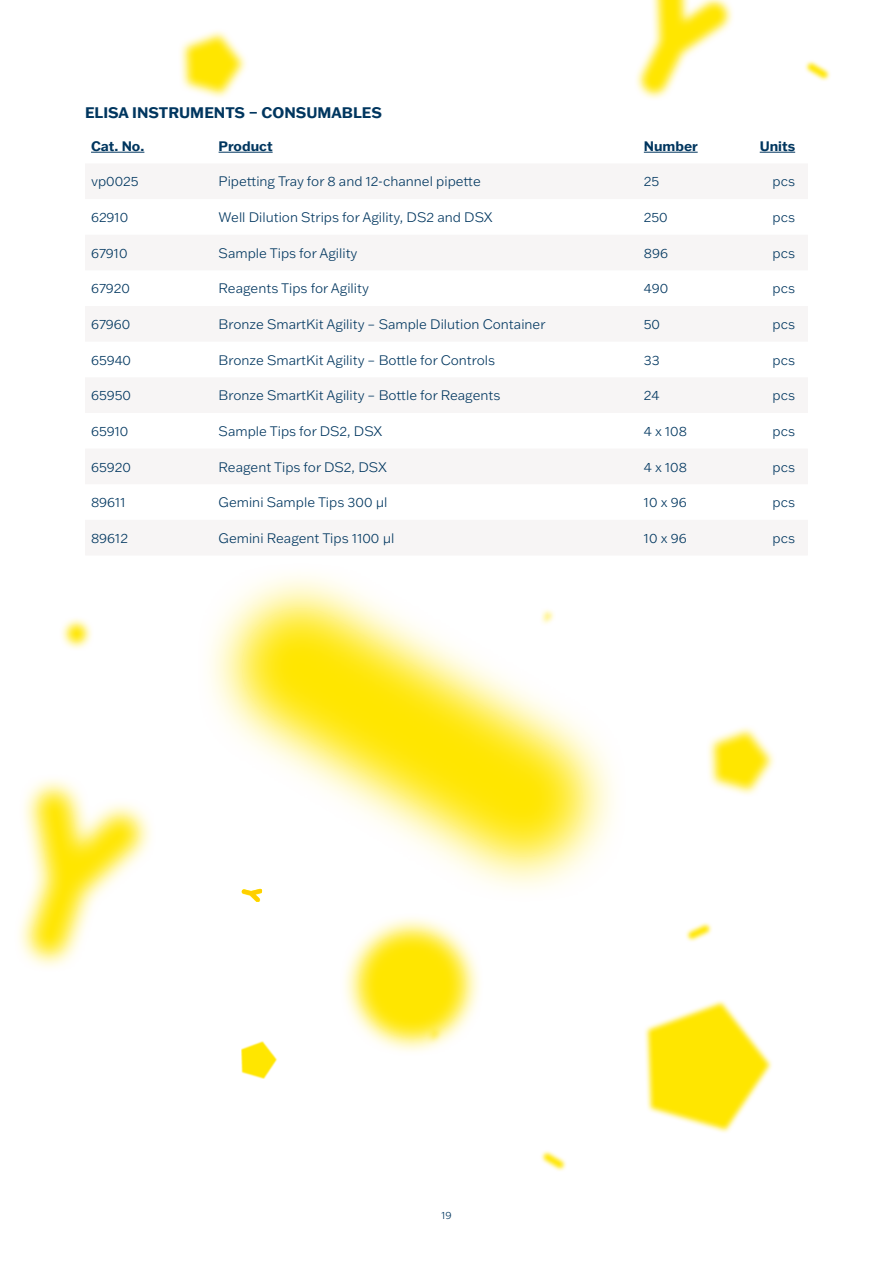
<style>
.page{position:relative;width:893px;height:1263px;background:#fff}
.page>*{position:absolute;margin:0;border:0;box-sizing:border-box;transform-origin:0 0}
.t1{font:700 15px "Franklin Gothic ATF";color:#00365f}
.t2{font:300 13.5px "Franklin Gothic ATF";color:#00365f}
.t3{font:700 13.5px "Franklin Gothic ATF";color:#00365f}
.t4{font:300 10.5px "Franklin Gothic ATF";color:#00365f}
</style>
<div class="page">
<svg style="left:541px;top:1151px;width:26px;height:20px"></svg>
<svg style="left:543px;top:1153px;width:20px;height:15px"></svg>
<svg style="left:636px;top:2px;width:97px;height:97px"></svg>
<svg style="left:640px;top:0;width:87px;height:94px"></svg>
<svg style="left:180px;top:31px;width:67px;height:67px"></svg>
<svg style="left:187px;top:36px;width:54px;height:56px;background:#ffed55"></svg>
<svg style="left:61px;top:618px;width:31px;height:31px"></svg>
<svg style="left:67px;top:624px;width:18px;height:18px"></svg>
<svg style="left:805px;top:61px;width:26px;height:20px"></svg>
<svg style="left:807px;top:63px;width:21px;height:15px"></svg>
<svg style="left:708px;top:727px;width:67px;height:68px"></svg>
<svg style="left:715px;top:732px;width:54px;height:56px;background:#ffed54"></svg>
<svg style="left:19px;top:779px;width:132px;height:188px"></svg>
<svg style="left:30px;top:790px;width:110px;height:166px"></svg>
<svg style="left:345px;top:917px;width:134px;height:135px"></svg>
<svg style="left:359px;top:932px;width:106px;height:106px;background:#ffe81d"></svg>
<svg style="left:241px;top:1041px;width:36px;height:38px"></svg>
<svg style="left:242px;top:1042px;width:34px;height:36px"></svg>
<svg style="left:685px;top:922px;width:27px;height:20px"></svg>
<svg style="left:688px;top:925px;width:21px;height:14px"></svg>
<svg style="left:644px;top:1000px;width:128px;height:133px"></svg>
<svg style="left:649px;top:1003px;width:120px;height:126px"></svg>
<svg style="left:209px;top:575px;width:405px;height:326px"></svg>
<svg style="left:234px;top:600px;width:357px;height:265px"></svg>
<hr style="left:91px;top:152px;width:53px;height:1px;background:#00365f">
<hr style="left:219px;top:152px;width:54px;height:1px;background:#00365f">
<hr style="left:644px;top:152px;width:54px;height:1px;background:#00365f">
<hr style="left:760px;top:152px;width:35px;height:1px;background:#00365f">
<p class="t1" style="left:85px;top:102px;width:298px">ELISA INSTRUMENTS – CONSUMABLES</p>
<p class="t3" style="left:91px;top:137px;width:55px">Cat. No.</p>
<p class="t3" style="left:219px;top:137px;width:56px">Product</p>
<p class="t3" style="left:644px;top:137px;width:56px">Number</p>
<p class="t3" style="left:760px;top:137px;width:37px">Units</p>
<p class="t2" style="left:91px;top:173px;width:49px">vp0025</p>
<p class="t2" style="left:219px;top:173px;width:264px">Pipetting Tray for 8 and 12-channel pipette</p>
<p class="t2" style="left:644px;top:173px;width:17px">25</p>
<p class="t2" style="left:773px;top:173px;width:24px">pcs</p>
<p class="t2" style="left:91px;top:208px;width:39px">62910</p>
<p class="t2" style="left:219px;top:208px;width:276px">Well Dilution Strips for Agility, DS2 and DSX</p>
<p class="t2" style="left:644px;top:208px;width:25px">250</p>
<p class="t2" style="left:773px;top:208px;width:24px">pcs</p>
<p class="t2" style="left:91px;top:244px;width:38px">67910</p>
<p class="t2" style="left:219px;top:244px;width:140px">Sample Tips for Agility</p>
<p class="t2" style="left:644px;top:244px;width:26px">896</p>
<p class="t2" style="left:773px;top:244px;width:24px">pcs</p>
<p class="t2" style="left:91px;top:279px;width:40px">67920</p>
<p class="t2" style="left:219px;top:279px;width:152px">Reagents Tips for Agility</p>
<p class="t2" style="left:644px;top:279px;width:26px">490</p>
<p class="t2" style="left:773px;top:279px;width:24px">pcs</p>
<p class="t2" style="left:91px;top:315px;width:41px">67960</p>
<p class="t2" style="left:219px;top:315px;width:328px">Bronze SmartKit Agility – Sample Dilution Container</p>
<p class="t2" style="left:644px;top:315px;width:18px">50</p>
<p class="t2" style="left:773px;top:315px;width:24px">pcs</p>
<p class="t2" style="left:91px;top:351px;width:42px">65940</p>
<p class="t2" style="left:219px;top:351px;width:278px">Bronze SmartKit Agility – Bottle for Controls</p>
<p class="t2" style="left:644px;top:351px;width:17px">33</p>
<p class="t2" style="left:773px;top:351px;width:24px">pcs</p>
<p class="t2" style="left:91px;top:386px;width:41px">65950</p>
<p class="t2" style="left:219px;top:386px;width:283px">Bronze SmartKit Agility – Bottle for Reagents</p>
<p class="t2" style="left:644px;top:386px;width:17px">24</p>
<p class="t2" style="left:773px;top:386px;width:24px">pcs</p>
<p class="t2" style="left:91px;top:422px;width:39px">65910</p>
<p class="t2" style="left:219px;top:422px;width:165px">Sample Tips for DS2, DSX</p>
<p class="t2" style="left:644px;top:422px;width:45px">4 x 108</p>
<p class="t2" style="left:773px;top:422px;width:24px">pcs</p>
<p class="t2" style="left:91px;top:458px;width:41px">65920</p>
<p class="t2" style="left:219px;top:458px;width:170px">Reagent Tips for DS2, DSX</p>
<p class="t2" style="left:644px;top:458px;width:45px">4 x 108</p>
<p class="t2" style="left:773px;top:458px;width:24px">pcs</p>
<p class="t2" style="left:91px;top:493px;width:36px">89611</p>
<p class="t2" style="left:219px;top:493px;width:170px">Gemini Sample Tips 300 µ l</p>
<p class="t2" style="left:644px;top:493px;width:44px">10 x 96</p>
<p class="t2" style="left:773px;top:493px;width:24px">pcs</p>
<p class="t2" style="left:91px;top:529px;width:38px">89612</p>
<p class="t2" style="left:219px;top:529px;width:177px">Gemini Reagent Tips 1100 µ l</p>
<p class="t2" style="left:644px;top:529px;width:44px">10 x 96</p>
<p class="t2" style="left:773px;top:529px;width:24px">pcs</p>
<p class="t4" style="left:441px;top:1208px;width:12px">19</p>
</div>
